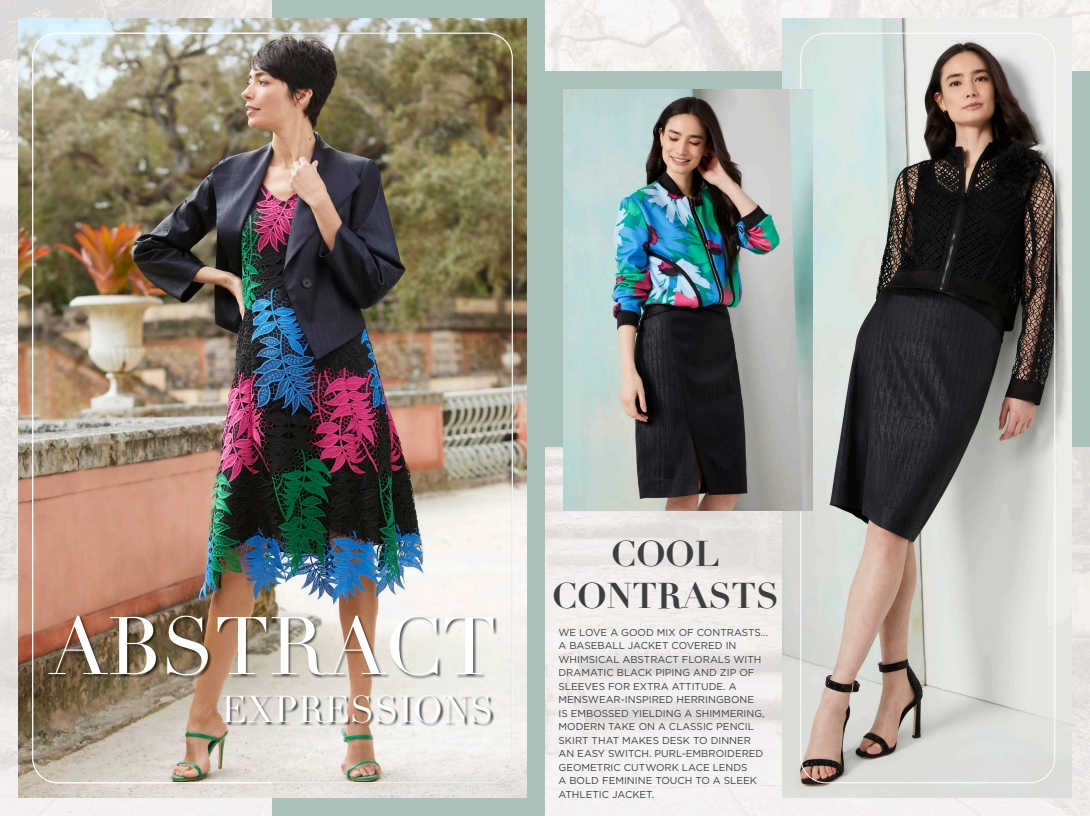
<style>
.page{position:relative;width:1090px;height:816px;background:#fff}
.page>*{position:absolute;margin:0;border:0;box-sizing:border-box;transform-origin:0 0}
.t1{font:80px "Didot";color:#fff}
.t2{font:36.4px "Didot";color:#fff}
.t3{font:700 35px/42px "Didot";color:#3e3e3f;text-align:center}
.t4{font:10px/13.5px "Gotham";color:#3e3e3f}
</style>
<div class="page">
<img style="left:0;top:0;width:272px;height:35px">
<img style="left:0;top:35px;width:18px;height:604px">
<img style="left:545px;top:0;width:545px;height:816px">
<div style="left:272px;top:0;width:273px;height:816px;background:#acc1ba"></div>
<img style="left:18px;top:18px;width:509px;height:780px">
<div style="left:545px;top:71px;width:545px;height:376px;background:#acc1ba"></div>
<img style="left:782px;top:18px;width:290px;height:780px">
<img style="left:32px;top:33px;width:481px;height:750px">
<img style="left:48px;top:615px;width:449px;height:64px">
<img style="left:222px;top:696px;width:272px;height:30px">
<svg style="left:800px;top:33px;width:255px;height:750px;background:#95938e"></svg>
<img style="left:563px;top:89px;width:250px;height:422px">
<h1 class="t1" style="left:49px;top:598px;width:449px">ABSTRACT</h1>
<h2 class="t2" style="left:221px;top:688px;width:274px">EXPRESSIONS</h2>
<h3 class="t3" style="left:552px;top:533px;width:228px">COOL<br>CONTRASTS</h3>
<p class="t4" style="left:558px;top:625px;width:211px">WE LOVE A GOOD MIX OF CONTRASTS...<br>A BASEBALL JACKET COVERED IN<br>WHIMSICAL ABSTRACT FLORALS WITH<br>DRAMATIC BLACK PIPING AND ZIP OF<br>SLEEVES FOR EXTRA ATTITUDE. A<br>MENSWEAR-INSPIRED HERRINGBONE<br>IS EMBOSSED YIELDING A SHIMMERING,<br>MODERN TAKE ON A CLASSIC PENCIL<br>SKIRT THAT MAKES DESK TO DINNER<br>AN EASY SWITCH. PURL-EMBROIDERED<br>GEOMETRIC CUTWORK LACE LENDS<br>A BOLD FEMININE TOUCH TO A SLEEK<br>ATHLETIC JACKET.</p>
</div>
